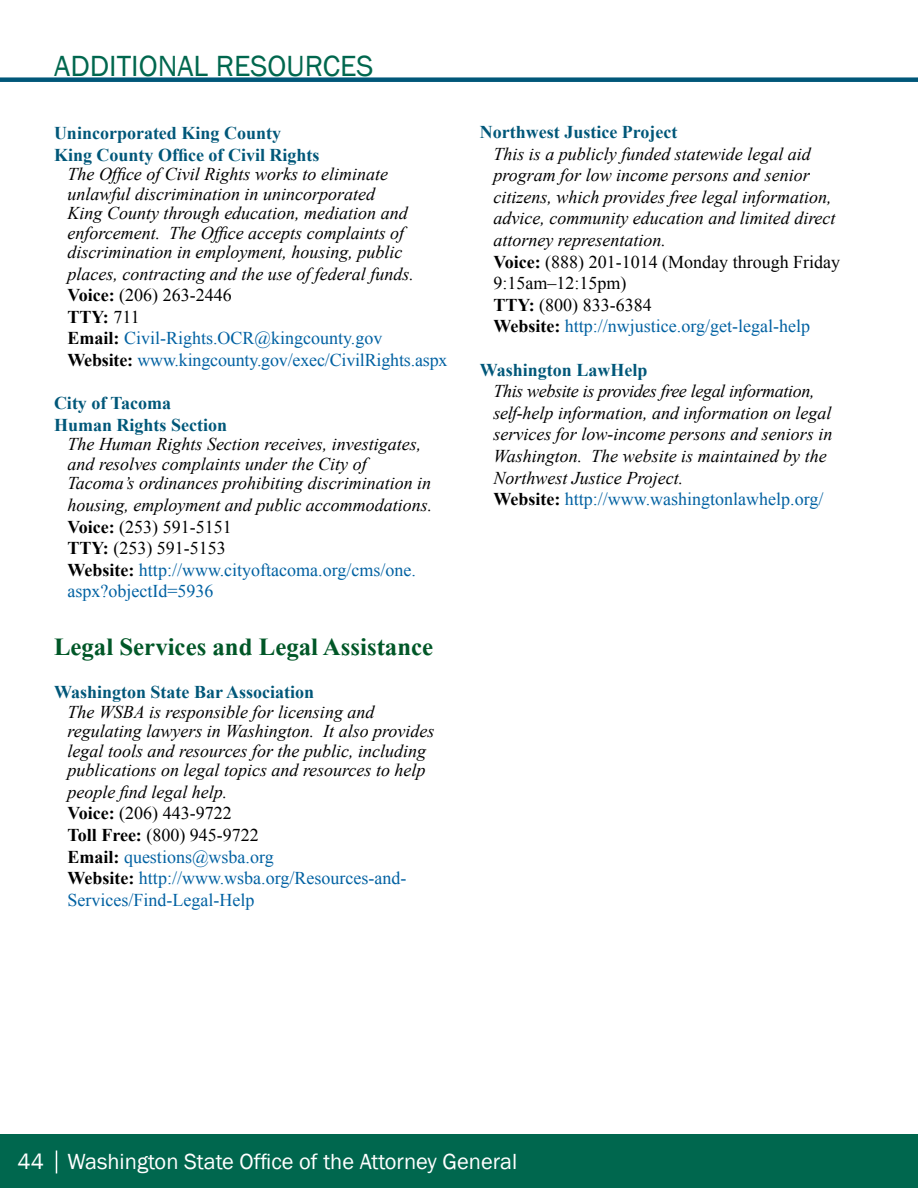
<style>
.page{position:relative;width:918px;height:1188px;background:#fff}
.page>*{position:absolute;margin:0;border:0;box-sizing:border-box;transform-origin:0 0}
.t1{font:700 30px "Shonar Bangla";color:#005727}
.t2{font:30px "Franklin Gothic";color:#00674e}
.t3{font:22.5px "Franklin Gothic";color:#fff}
.t4{font:italic 18px/21.6px "Times New Roman";color:#000}
.t5{font:18px/21.6px "Times New Roman";color:#0061a2}
.t6{font:700 18px/21.6px "Times New Roman";color:#005779}
.s1{font-style:italic;color:#000}
.s2{font-weight:700;color:#000}
.s3{color:#000}
.s4{font-weight:700;font-style:normal}
.s5{font-style:normal}
.s6{font-style:normal;color:#0061a2}
</style>
<div class="page">
<div style="left:0;top:1134px;width:918px;height:54px;background:#00674e"></div>
<svg style="left:56px;top:1151px;width:1px;height:22px"></svg>
<div style="left:0;top:77px;width:918px;height:5px;background:#005779"></div>
<h1 class="t2" style="left:54px;top:47px;width:321px">ADDITIONAL RESOURCES</h1>
<p class="t6" style="left:54px;top:122px;width:267px">Unincorporated King County<br>King County Office of Civil Rights</p>
<p class="t4" style="left:68px;top:164px;width:342px;line-height:19.5px">The Office of Civil Rights works to eliminate unlawful discrimination in unincorporated King County through education, mediation and enforcement. The Office accepts complaints of discrimination in employment, housing, public</p>
<p class="t5" style="left:68px;top:263px;width:382px"><span class="s1">places, contracting and the use of federal funds.<br></span><span class="s2">Voice:</span> <span class="s3">(206) 263-2446<br></span><span class="s2">TTY:</span> <span class="s3">711<br></span><span class="s2">Email:</span> Civil-Rights.OCR@kingcounty.gov <span class="s2">Website:</span> www.kingcounty.gov/exec/CivilRights.aspx</p>
<p class="t6" style="left:54px;top:392px;width:175px">City of Tacoma<br>Human Rights Section</p>
<p class="t4" style="left:68px;top:434px;width:365px;line-height:19.5px">The Human Rights Section receives, investigates, and resolves complaints under the City of<br>Tacoma’s ordinances prohibiting discrimination in</p>
<p class="t5" style="left:68px;top:494px;width:366px"><span class="s1">housing, employment and public accommodations.<br></span><span class="s2">Voice:</span> <span class="s3">(253) 591-5151<br></span><span class="s2">TTY:</span> <span class="s3">(253) 591-5153<br></span><span class="s2">Website:</span> http://www.cityoftacoma.org/cms/one. aspx?objectId=5936</p>
<h1 class="t1" style="left:54px;top:630px;width:381px">Legal Services and Legal Assistance</h1>
<p class="t6" style="left:54px;top:681px;width:262px">Washington State Bar Association</p>
<p class="t4" style="left:68px;top:702px;width:369px;line-height:19.5px">The WSBA is responsible for licensing and regulating lawyers in Washington. It also provides legal tools and resources for the public, including publications on legal topics and resources to help</p>
<p class="t5" style="left:68px;top:781px;width:340px"><span class="s1">people find legal help.<br></span><span class="s2">Voice:</span> <span class="s3">(206) 443-9722<br></span><span class="s2">Toll Free:</span> <span class="s3">(800) 945-9722<br></span><span class="s2">Email:</span> questions@wsba.org<br><span class="s2">Website:</span> http://www.wsba.org/Resources-and-<br>Services/Find-Legal-Help</p>
<p class="t6" style="left:480px;top:121px;width:199px">Northwest Justice Project</p>
<p class="t4" style="left:493px;top:142px;width:348px">This is a publicly funded statewide legal aid program for low income persons and senior citizens, which provides free legal information, advice, community education and limited direct attorney representation.<br><span class="s4">Voice:</span> <span class="s5">(888) 201-1014 (Monday through Friday 9:15am–12:15pm)<br></span><span class="s4">TTY:</span> <span class="s5">(800) 833-6384<br></span><span class="s4">Website:</span> <span class="s6">http://nwjustice.org/get-legal-help</span></p>
<p class="t6" style="left:480px;top:358px;width:169px">Washington LawHelp</p>
<p class="t4" style="left:493px;top:380px;width:340px">This website is provides free legal information, self-help information, and information on legal services for low-income persons and seniors in Washington. The website is maintained by the Northwest Justice Project.<br><span class="s4">Website:</span> <span class="s6">http://www.washingtonlawhelp.org/</span></p>
<p class="t3" style="left:18px;top:1147px;width:501px"><sub>66</sub>44 Washington State Office of the Attorney General</p>
</div>
